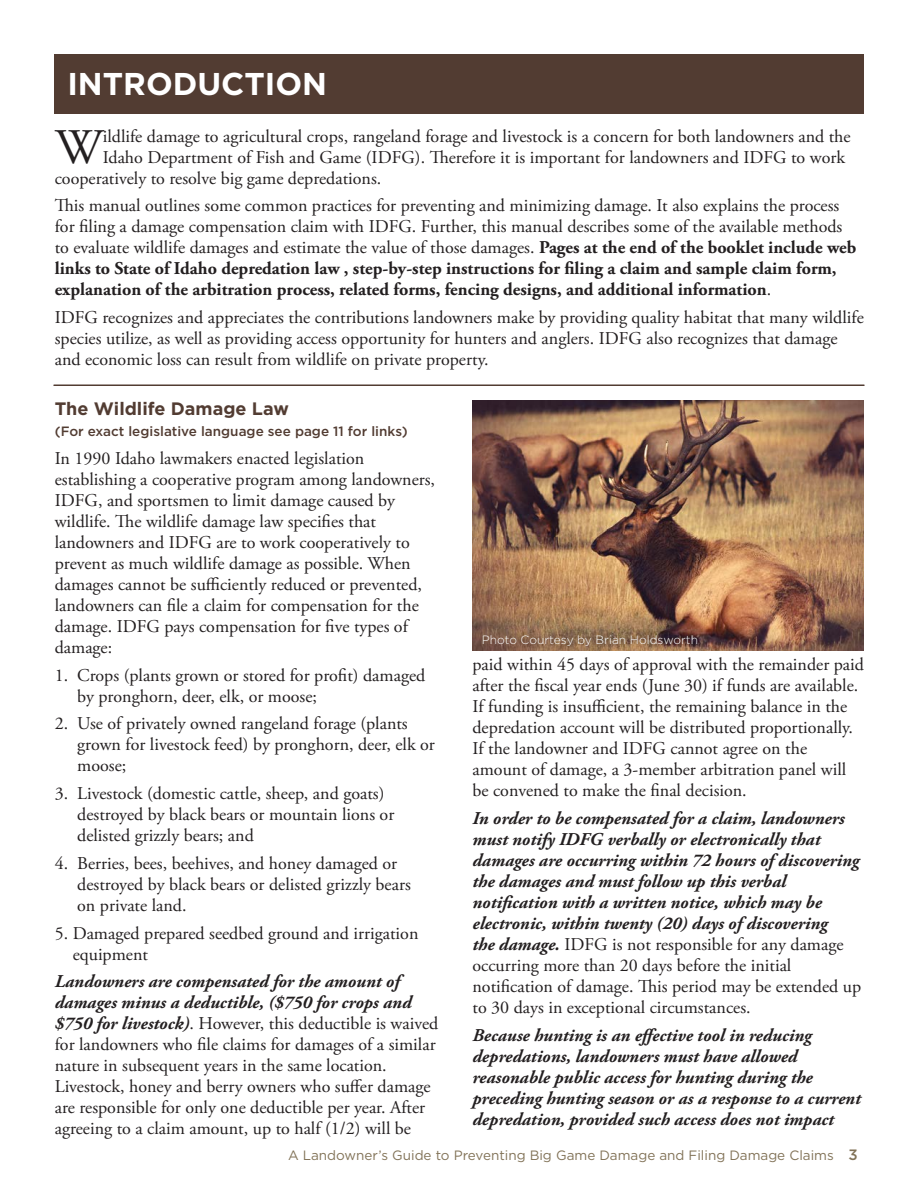
<style>
.page{position:relative;width:918px;height:1188px;background:#fff}
.page>*{position:absolute;margin:0;border:0;box-sizing:border-box;transform-origin:0 0}
.Body_Text{font:49.65px "Adobe Garamond Pro";color:#231f20}
.t1{font:700 31.5px "Gotham";color:#fff}
.Body_Text-2{font:18px/21px "Adobe Garamond Pro";color:#231f20}
.Body_Text-3{font:italic 700 18px/21px "Adobe Garamond Pro";color:#231f20}
.SubHead{font:700 18px "Gotham";color:#523c32}
.t2{font:13.5px "Gotham";color:#827358}
.SubHead-2{font:500 13.5px "Gotham";color:#523c32}
.Photo_Cred{font:300 12px "Gotham";color:#fff}
.s1{font-weight:700}
.s2{font-weight:700;font-style:italic}
.s3{font-weight:400;font-style:normal}
.s4{font-weight:500;font-size:15px}
</style>
<div class="page">
<div style="left:54px;top:54px;width:810px;height:59px;background:#523c32"></div>
<hr style="left:54px;top:384px;width:810px;height:2px;background:#523c32">
<img style="left:472px;top:401px;width:392px;height:249px">
<p class="t1" style="left:67px;top:63px;width:261px">INTRODUCTION</p>
<p class="Body_Text" style="left:55px;top:117px;width:49px">W</p>
<p class="Body_Text-2" style="left:103px;top:126px;width:749px">ildlife damage to agricultural crops, rangeland forage and livestock is a concern for both landowners and the</p>
<p class="Body_Text-2" style="left:103px;top:147px;width:744px">Idaho Department of Fish and Game (IDFG). Therefore it is important for landowners and IDFG to work</p>
<p class="Body_Text-2" style="left:55px;top:168px;width:328px">cooperatively to resolve big game depredations.</p>
<p class="Body_Text-2" style="left:55px;top:196px;width:803px">This manual outlines some common practices for preventing and minimizing damage. It also explains the process for filing a damage compensation claim with IDFG. Further, this manual describes some of the available methods to evaluate wildlife damages and estimate the value of those damages. <span class="s1">Pages at the end of the booklet include web links to State of Idaho depredation law , step-by-step instructions for filing a claim and sample claim form, explanation of the arbitration process, related forms, fencing designs, and additional information</span>.</p>
<p class="Body_Text-2" style="left:55px;top:307px;width:811px">IDFG recognizes and appreciates the contributions landowners make by providing quality habitat that many wildlife species utilize, as well as providing access opportunity for hunters and anglers. IDFG also recognizes that damage and economic loss can result from wildlife on private property.</p>
<p class="SubHead" style="left:55px;top:397px;width:236px">The Wildlife Damage Law</p>
<p class="SubHead-2" style="left:55px;top:422px;width:355px">(For exact legislative language see page 11 for links)</p>
<p class="Body_Text-2" style="left:55px;top:448px;width:382px">In 1990 Idaho lawmakers enacted legislation establishing a cooperative program among landowners, IDFG, and sportsmen to limit damage caused by wildlife. The wildlife damage law specifies that landowners and IDFG are to work cooperatively to prevent as much wildlife damage as possible. When damages cannot be sufficiently reduced or prevented, landowners can file a claim for compensation for the damage. IDFG pays compensation for five types of damage:</p>
<p class="Body_Text-2" style="left:77px;top:665px;width:350px;text-indent:-22px">1. Crops (plants grown or stored for profit) damaged by pronghorn, deer, elk, or moose;</p>
<p class="Body_Text-2" style="left:77px;top:714px;width:359px;text-indent:-22px">2. Use of privately owned rangeland forage (plants grown for livestock feed) by pronghorn, deer, elk or moose;</p>
<p class="Body_Text-2" style="left:77px;top:784px;width:319px;text-indent:-22px">3. Livestock (domestic cattle, sheep, and goats) destroyed by black bears or mountain lions or delisted grizzly bears; and</p>
<p class="Body_Text-2" style="left:77px;top:853px;width:335px;text-indent:-22px">4. Berries, bees, beehives, and honey damaged or destroyed by black bears or delisted grizzly bears on private land.</p>
<p class="Body_Text-2" style="left:73px;top:923px;width:347px;text-indent:-18px">5. Damaged prepared seedbed ground and irrigation equipment</p>
<p class="Body_Text-2" style="left:55px;top:972px;width:385px"><span class="s2">Landowners are compensated for the amount of damages minus a deductible, ($750 for crops and $750 for livestock)</span>. However, this deductible is waived for landowners who file claims for damages of a similar nature in subsequent years in the same location.<br>Livestock, honey and berry owners who suffer damage are responsible for only one deductible per year. After agreeing to a claim amount, up to half (1/2) will be</p>
<p class="Photo_Cred" style="left:482px;top:632px;width:218px">Photo Courtesy by Brian Holdsworth</p>
<p class="Body_Text-2" style="left:472px;top:655px;width:393px">paid within 45 days of approval with the remainder paid after the fiscal year ends (June 30) if funds are available.<br>If funding is insufficient, the remaining balance in the depredation account will be distributed proportionally.<br>If the landowner and IDFG cannot agree on the amount of damage, a 3-member arbitration panel will be convened to make the final decision.</p>
<p class="Body_Text-3" style="left:472px;top:808px;width:390px">In order to be compensated for a claim, landowners must notify IDFG verbally or electronically that damages are occurring within 72 hours of discovering the damages and must follow up this verbal notification with a written notice, which may be electronic, within twenty (20) days of discovering<br>the damage. <span class="s3">IDFG is not responsible for any damage occurring more than 20 days before the initial notification of damage. This period may be extended up to 30 days in exceptional circumstances.</span></p>
<p class="Body_Text-3" style="left:472px;top:1025px;width:390px">Because hunting is an effective tool in reducing depredations, landowners must have allowed reasonable public access for hunting during the preceding hunting season or as a response to a current depredation, provided such access does not impact</p>
<p class="t2" style="left:288px;top:1146px;width:571px">A Landowner’s Guide to Preventing Big Game Damage and Filing Damage Claims <span class="s4">3</span></p>
</div>
